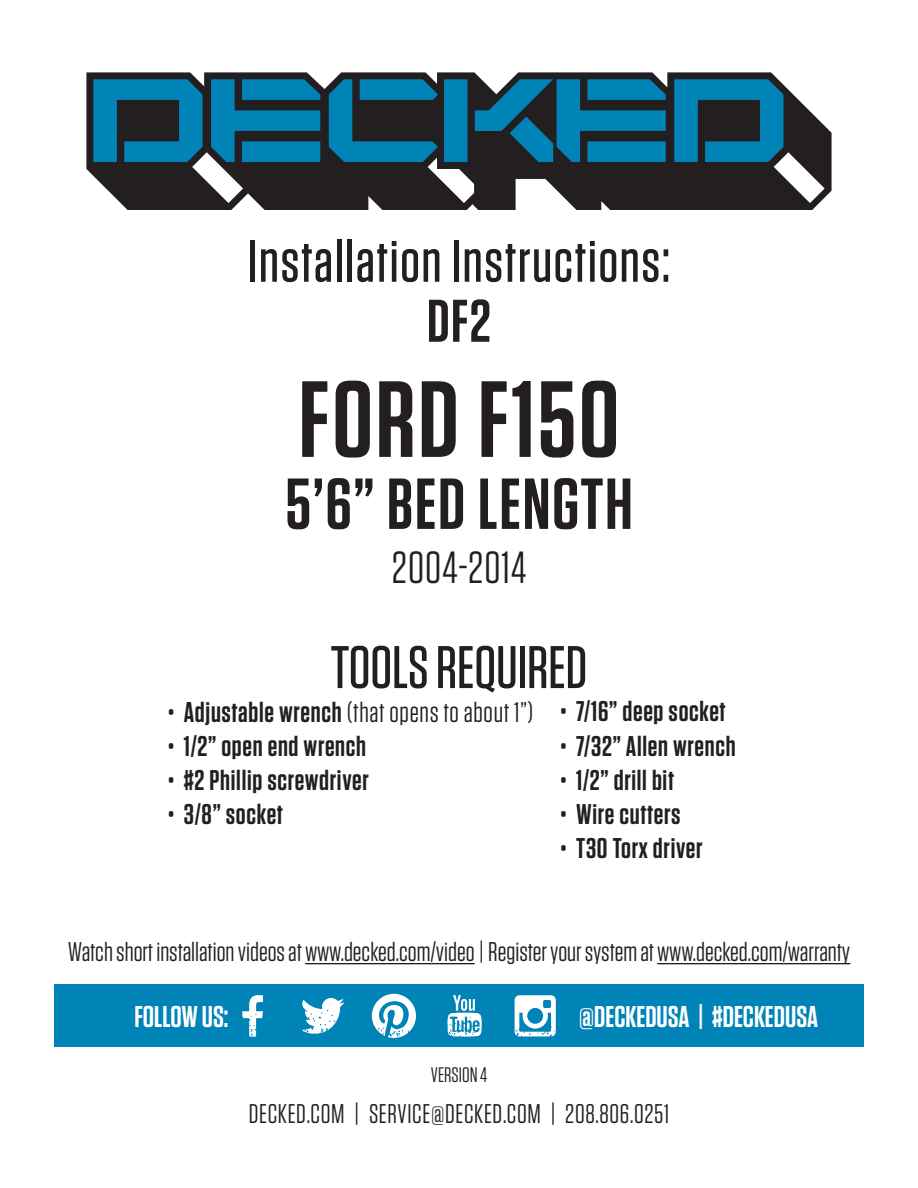
<style>
.page{position:relative;width:918px;height:1188px;background:#fff}
.page>*{position:absolute;margin:0;border:0;box-sizing:border-box;transform-origin:0 0}
.t1{font:600 108px "Tungsten";letter-spacing:.025em;color:#231f20}
.t2{font:600 72px "Tungsten";letter-spacing:.025em;color:#231f20}
.t3{font:500 60px "Tungsten";letter-spacing:.025em;color:#231f20}
.t4{font:500 60px "Tungsten";color:#231f20}
.t5{font:600 60px "Tungsten";color:#231f20}
.t6{font:45px "Tungsten";letter-spacing:.025em;color:#231f20}
.t7{font:600 30px "Tungsten";color:#fff}
.t8{font:600 28.5px "Tungsten";letter-spacing:.025em;color:#231f20}
.t9{font:28.5px "Tungsten";letter-spacing:.025em;color:#231f20}
.t10{font:27px "Tungsten";color:#231f20}
.t11{font:27px "Tungsten";letter-spacing:.025em;color:#231f20}
.t12{font:21px "Tungsten";color:#231f20}
.s1{font-weight:600}
</style>
<div class="page">
<svg style="left:86px;top:72px;width:746px;height:138px;fill:#231f20"></svg>
<svg style="left:93px;top:79px;width:690px;height:83px;background:#0f5f7e"></svg>
<hr style="left:305px;top:963px;width:170px;height:1px;background:#231f20">
<hr style="left:657px;top:963px;width:193px;height:1px;background:#231f20">
<div style="left:54px;top:984px;width:810px;height:62px;background:#0084b7"></div>
<svg style="left:242px;top:995px;width:21px;height:42px"></svg>
<svg style="left:302px;top:998px;width:43px;height:36px"></svg>
<svg style="left:447px;top:995px;width:35px;height:42px"></svg>
<svg style="left:372px;top:994px;width:44px;height:44px"></svg>
<svg style="left:515px;top:995px;width:41px;height:41px"></svg>
<h3 class="t3" style="left:248px;top:230px;width:424px">Installation Instructions:</h3>
<h3 class="t5" style="left:427px;top:289px;width:65px">DF2</h3>
<h1 class="t1" style="left:299px;top:363px;width:322px">FORD F150</h1>
<h2 class="t2" style="left:285px;top:466px;width:349px">5’6” BED LENGTH</h2>
<h3 class="t6" style="left:392px;top:544px;width:136px">2004-2014</h3>
<h3 class="t4" style="left:331px;top:636px;width:258px">TOOLS REQUIRED</h3>
<p class="t9" style="left:168px;top:697px;width:367px"><span class="s1">• Adjustable wrench</span> (that opens to about 1”)</p>
<p class="t8" style="left:168px;top:731px;width:200px">• 1/2” open end wrench</p>
<p class="t8" style="left:168px;top:765px;width:203px">• #2 Phillip screwdriver</p>
<p class="t8" style="left:168px;top:799px;width:117px">• 3/8” socket</p>
<p class="t8" style="left:560px;top:696px;width:167px">• 7/16” deep socket</p>
<p class="t8" style="left:560px;top:731px;width:177px">• 7/32” Allen wrench</p>
<p class="t8" style="left:560px;top:765px;width:116px">• 1/2” drill bit</p>
<p class="t8" style="left:560px;top:799px;width:122px">• Wire cutters</p>
<p class="t8" style="left:560px;top:833px;width:144px">• T30 Torx driver</p>
<p class="t10" style="left:68px;top:938px;width:784px">Watch short installation videos at www.decked.com/video | Register your system at www.decked.com/warranty</p>
<p class="t7" style="left:134px;top:1000px;width:96px">FOLLOW US:</p>
<p class="t7" style="left:579px;top:1001px;width:240px">@DECKEDUSA | #DECKEDUSA</p>
<p class="t12" style="left:431px;top:1063px;width:58px">VERSION 4</p>
<p class="t11" style="left:249px;top:1100px;width:422px">DECKED.COM | SERVICE@DECKED.COM | 208.806.0251</p>
</div>
